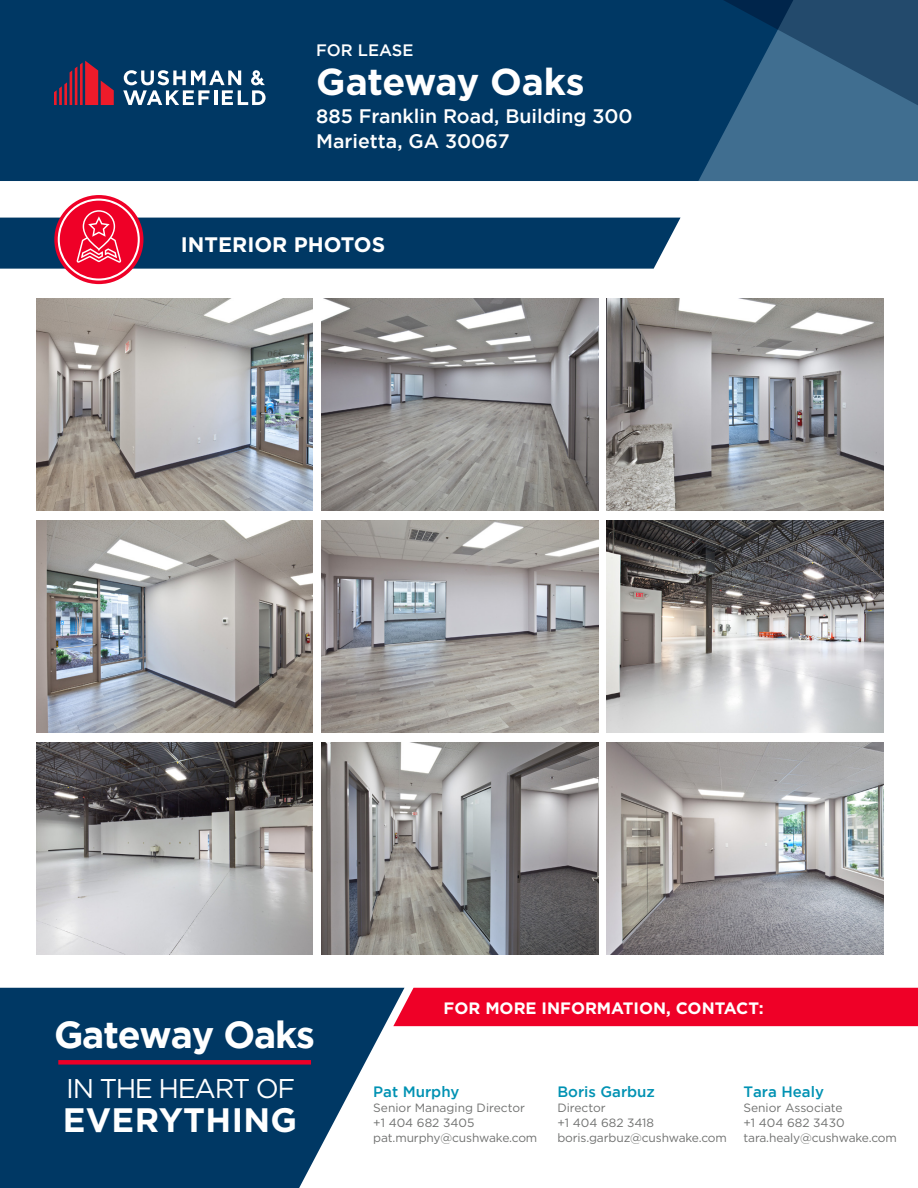
<style>
.page{position:relative;width:918px;height:1188px;background:#fff}
.page>*{position:absolute;margin:0;border:0;box-sizing:border-box;transform-origin:0 0}
.t1{font:700 37.5px "Gotham";letter-spacing:-.01em;color:#fff}
.t2{font:700 37.5px "Gotham";letter-spacing:-.03em;color:#fff}
.t3{font:700 33.9px "Gotham";letter-spacing:.01em;color:#fff}
.t4{font:27.15px "Gotham";letter-spacing:-.05em;color:#fff}
.property_info{font:700 21px "Gotham";color:#fff}
.t5{font:500 19.5px/25.2px "Gotham";color:#fff}
.t6{font:700 16.5px "Gotham";color:#fff}
.t7{font:500 16.5px "Gotham";color:#fff}
.t8{font:500 15px "Gotham";color:#0092b3}
.t9{font:12px/15px "Gotham";letter-spacing:-.01em;color:#717271}
</style>
<div class="page">
<div style="left:0;top:0;width:918px;height:181px;background:#003864"></div>
<svg style="left:698px;top:0;width:220px;height:181px"></svg>
<svg style="left:54px;top:61px;width:60px;height:44px"></svg>
<svg style="left:123px;top:70px;width:143px;height:35px"></svg>
<svg style="left:0;top:988px;width:405px;height:200px;fill:#003864"></svg>
<div style="left:393px;top:988px;width:525px;height:38px;background:#ef0027"></div>
<div style="left:58px;top:1060px;width:253px;height:5px;background:#ef0027"></div>
<svg style="left:54px;top:195px;width:89px;height:89px"></svg>
<svg style="left:0;top:199px;width:681px;height:82px"></svg>
<img style="left:36px;top:298px;width:277px;height:213px">
<img style="left:36px;top:520px;width:277px;height:213px">
<img style="left:36px;top:742px;width:277px;height:213px">
<img style="left:322px;top:298px;width:277px;height:213px">
<img style="left:322px;top:520px;width:277px;height:213px">
<img style="left:322px;top:742px;width:277px;height:213px">
<img style="left:607px;top:298px;width:277px;height:213px">
<img style="left:607px;top:520px;width:277px;height:213px">
<img style="left:607px;top:742px;width:277px;height:213px">
<h3 class="t7" style="left:316px;top:41px;width:99px">FOR LEASE</h3>
<h1 class="t1" style="left:316px;top:56px;width:270px">Gateway Oaks</h1>
<h3 class="t5" style="left:316px;top:103px;width:318px">885 Franklin Road, Building 300<br>Marietta, GA 30067</h3>
<p class="property_info" style="left:181px;top:230px;width:206px">INTERIOR PHOTOS</p>
<h1 class="t2" style="left:54px;top:1013px;width:263px">Gateway Oaks</h1>
<h3 class="t6" style="left:444px;top:997px;width:322px">FOR MORE INFORMATION, CONTACT:</h3>
<h3 class="t4" style="left:66px;top:1071px;width:230px">IN THE HEART OF</h3>
<h2 class="t3" style="left:63px;top:1098px;width:236px">EVERYTHING</h2>
<p class="t8" style="left:373px;top:1083px;width:88px">Pat Murphy</p>
<p class="t9" style="left:373px;top:1100px;width:166px">Senior Managing Director +1 404 682 3405 pat.murphy@cushwake.com</p>
<p class="t8" style="left:557px;top:1083px;width:99px">Boris Garbuz</p>
<p class="t9" style="left:557px;top:1100px;width:171px">Director<br>+1 404 682 3418 boris.garbuz@cushwake.com</p>
<p class="t8" style="left:743px;top:1083px;width:82px">Tara Healy</p>
<p class="t9" style="left:743px;top:1100px;width:155px">Senior Associate<br>+1 404 682 3430 tara.healy@cushwake.com</p>
</div>
